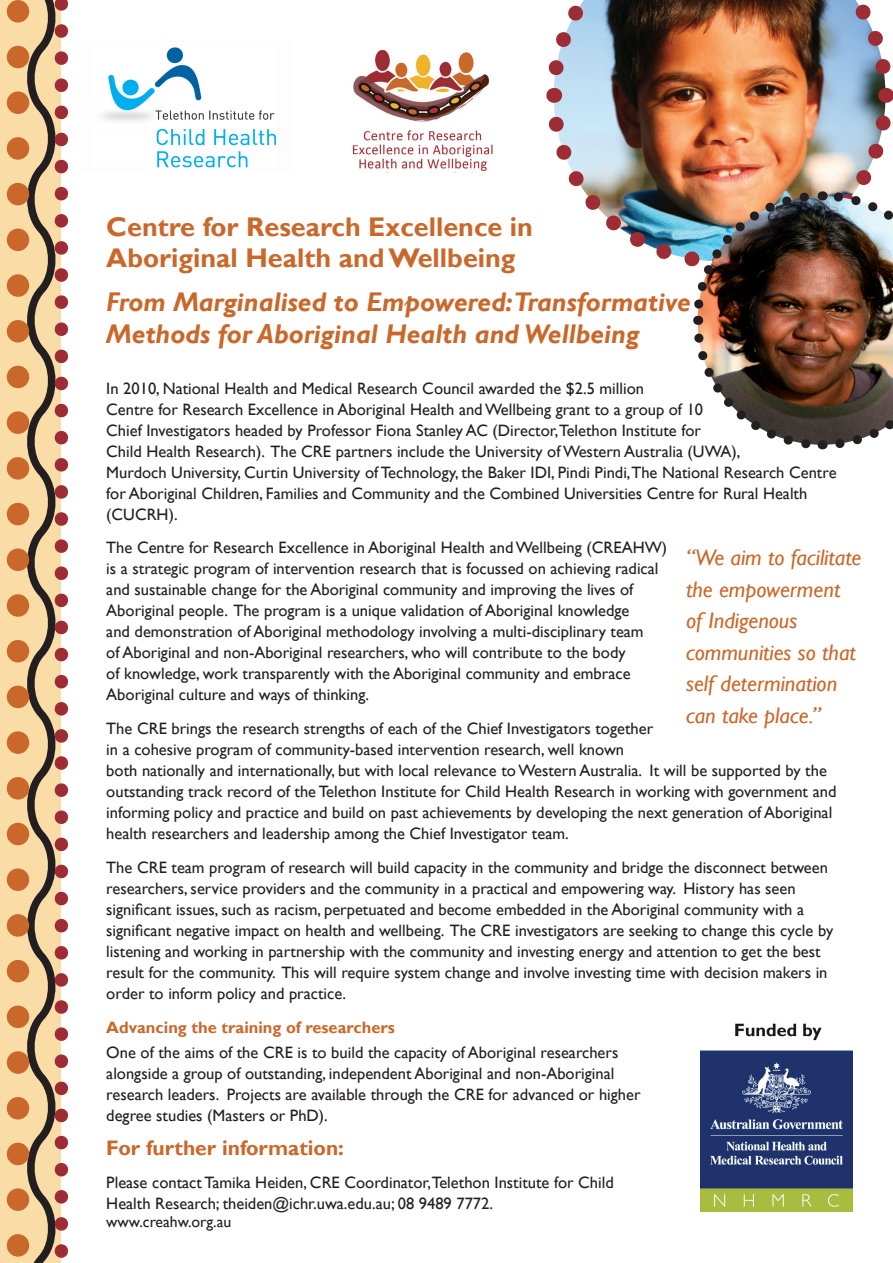
<style>
.page{position:relative;width:893px;height:1263px;background:#fff}
.page>*{position:absolute;margin:0;border:0;box-sizing:border-box;transform-origin:0 0}
.t1{font:italic 700 27px/31.5px "Gill Sans";color:#ca682b}
.t2{font:700 27px/31.5px "Gill Sans";color:#ca682b}
.t3{font:italic 22.5px/31.5px "Gill Sans";color:#ca682b}
.t4{font:700 21px "Gill Sans";color:#ca682b}
.t5{font:16.5px/21px "Gill Sans";color:#231f20}
.t6{font:700 16.5px "Gill Sans";color:#ca682b}
.t7{font:15.75px "Gill Sans";color:#231f20}
</style>
<div class="page">
<div style="left:0;top:0;width:61px;height:1263px;background:#fadca7"></div>
<img style="left:102px;top:47px;width:174px;height:121px">
<svg style="left:17px;top:0;width:38px;height:1263px"></svg>
<svg style="left:55px;top:0;width:13px;height:1258px"></svg>
<svg style="left:7px;top:0;width:22px;height:1245px"></svg>
<img style="left:546px;top:0;width:347px;height:450px">
<img style="left:701px;top:1023px;width:152px;height:188px">
<img style="left:352px;top:49px;width:141px;height:122px">
<h1 class="t2" style="left:106px;top:211px;width:428px">Centre for Research Excellence in<br>Aboriginal Health and Wellbeing</h1>
<h1 class="t1" style="left:106px;top:287px;width:586px">From Marginalised to Empowered:Transformative<br>Methods for Aboriginal Health and Wellbeing</h1>
<p class="t5" style="left:106px;top:378px;width:732px">In 2010, National Health and Medical Research Council awarded the $2.5 million<br>Centre for Research Excellence in Aboriginal Health and Wellbeing grant to a group of 10<br>Chief Investigators headed by Professor Fiona Stanley AC (Director,Telethon Institute for<br>Child Health Research). The CRE partners include the University of Western Australia (UWA),<br>Murdoch University, Curtin University of Technology, the Baker IDI, Pindi Pindi,The National Research Centre for Aboriginal Children, Families and Community and the Combined Universities Centre for Rural Health (CUCRH).</p>
<p class="t5" style="left:106px;top:538px;width:562px">The Centre for Research Excellence in Aboriginal Health and Wellbeing (CREAHW) is a strategic program of intervention research that is focussed on achieving radical and sustainable change for the Aboriginal community and improving the lives of Aboriginal people. The program is a unique validation of Aboriginal knowledge<br>and demonstration of Aboriginal methodology involving a multi-disciplinary team<br>of Aboriginal and non-Aboriginal researchers, who will contribute to the body<br>of knowledge, work transparently with the Aboriginal community and embrace Aboriginal culture and ways of thinking.</p>
<p class="t5" style="left:106px;top:718px;width:732px">The CRE brings the research strengths of each of the Chief Investigators together<br>in a cohesive program of community-based intervention research, well known<br>both nationally and internationally, but with local relevance to Western Australia. It will be supported by the outstanding track record of the Telethon Institute for Child Health Research in working with government and informing policy and practice and build on past achievements by developing the next generation of Aboriginal health researchers and leadership among the Chief Investigator team.</p>
<p class="t5" style="left:106px;top:857px;width:728px">The CRE team program of research will build capacity in the community and bridge the disconnect between researchers, service providers and the community in a practical and empowering way. History has seen significant issues, such as racism, perpetuated and become embedded in the Aboriginal community with a significant negative impact on health and wellbeing. The CRE investigators are seeking to change this cycle by listening and working in partnership with the community and investing energy and attention to get the best result for the community. This will require system change and involve investing time with decision makers in order to inform policy and practice.</p>
<p class="t6" style="left:106px;top:1017px;width:290px">Advancing the training of researchers</p>
<p class="t5" style="left:106px;top:1042px;width:536px">One of the aims of the CRE is to build the capacity of Aboriginal researchers alongside a group of outstanding, independent Aboriginal and non-Aboriginal research leaders. Projects are available through the CRE for advanced or higher degree studies (Masters or PhD).</p>
<p class="t4" style="left:106px;top:1135px;width:239px">For further information:</p>
<p class="t5" style="left:106px;top:1173px;width:509px">Please contact Tamika Heiden, CRE Coordinator,Telethon Institute for Child<br>Health Research; theiden@ichr.uwa.edu.au; 08 9489 7772.</p>
<p class="t7" style="left:106px;top:1213px;width:126px">www.creahw.org.au</p>
<h2 class="t3" style="left:686px;top:542px;width:177px">“We aim to facilitate the empowerment of Indigenous communities so that self determination can take place.”</h2>
</div>
